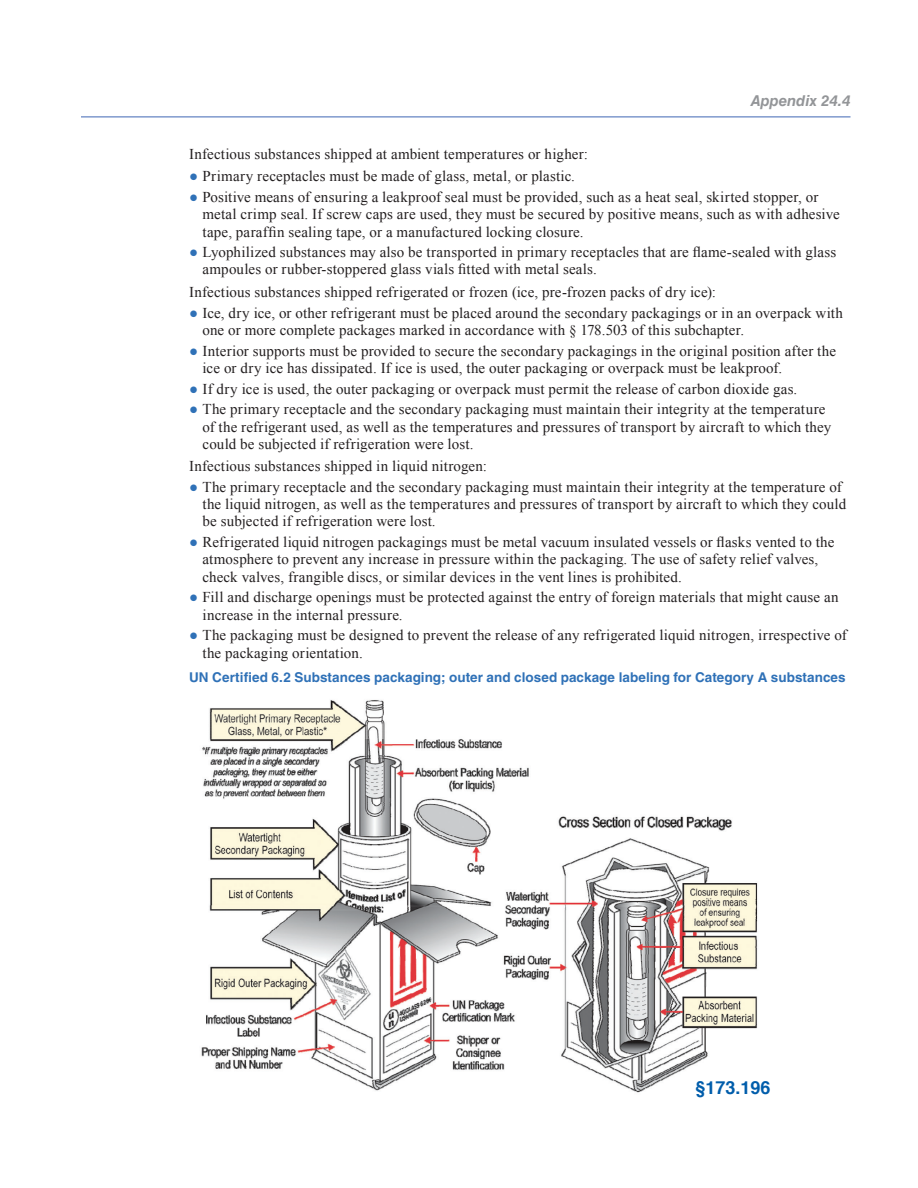
<style>
.page{position:relative;width:918px;height:1188px;background:#fff}
.page>*{position:absolute;margin:0;border:0;box-sizing:border-box;transform-origin:0 0}
.t1{font:700 18px "Helvetica";color:#015dab}
.Text{font:15px/17.2px "Times New Roman";letter-spacing:.01em;color:#231f20}
.t2{font:italic 700 15px "Helvetica LT Std";color:#939598}
.Table-Title{font:700 13.5px "Helvetica LT Std";letter-spacing:.005em;color:#2f71b7}
.s1{color:#2f71b7}
</style>
<div class="page">
<hr style="left:81px;top:116px;width:769px;height:2px;background:#7f99cd">
<img style="left:201px;top:700px;width:557px;height:393px">
<p class="t2" style="left:750px;top:92px;width:102px">Appendix 24.4</p>
<p class="Text" style="left:189px;top:145px;width:401px">Infectious substances shipped at ambient temperatures or higher:</p>
<p class="Text" style="left:189px;top:167px;width:388px"><span class="s1">●</span> Primary receptacles must be made of glass, metal, or plastic.</p>
<p class="Text" style="left:202px;top:188px;width:639px;text-indent:-14px"><span class="s1">●</span> Positive means of ensuring a leakproof seal must be provided, such as a heat seal, skirted stopper, or metal crimp seal. If screw caps are used, they must be secured by positive means, such as with adhesive tape, paraffin sealing tape, or a manufactured locking closure.</p>
<p class="Text" style="left:202px;top:243px;width:635px;text-indent:-14px"><span class="s1">●</span> Lyophilized substances may also be transported in primary receptacles that are flame-sealed with glass ampoules or rubber-stoppered glass vials fitted with metal seals.</p>
<p class="Text" style="left:189px;top:283px;width:528px">Infectious substances shipped refrigerated or frozen (ice, pre-frozen packs of dry ice):</p>
<p class="Text" style="left:202px;top:304px;width:642px;text-indent:-14px"><span class="s1">●</span> Ice, dry ice, or other refrigerant must be placed around the secondary packagings or in an overpack with one or more complete packages marked in accordance with § 178.503 of this subchapter.</p>
<p class="Text" style="left:202px;top:342px;width:635px;text-indent:-14px"><span class="s1">●</span> Interior supports must be provided to secure the secondary packagings in the original position after the ice or dry ice has dissipated. If ice is used, the outer packaging or overpack must be leakproof.</p>
<p class="Text" style="left:189px;top:380px;width:610px"><span class="s1">●</span> If dry ice is used, the outer packaging or overpack must permit the release of carbon dioxide gas.</p>
<p class="Text" style="left:202px;top:400px;width:630px;text-indent:-14px"><span class="s1">●</span> The primary receptacle and the secondary packaging must maintain their integrity at the temperature of the refrigerant used, as well as the temperatures and pressures of transport by aircraft to which they could be subjected if refrigeration were lost.</p>
<p class="Text" style="left:189px;top:457px;width:300px">Infectious substances shipped in liquid nitrogen:</p>
<p class="Text" style="left:202px;top:478px;width:645px;text-indent:-14px"><span class="s1">●</span> The primary receptacle and the secondary packaging must maintain their integrity at the temperature of the liquid nitrogen, as well as the temperatures and pressures of transport by aircraft to which they could be subjected if refrigeration were lost.</p>
<p class="Text" style="left:202px;top:533px;width:633px;text-indent:-14px"><span class="s1">●</span> Refrigerated liquid nitrogen packagings must be metal vacuum insulated vessels or flasks vented to the atmosphere to prevent any increase in pressure within the packaging. The use of safety relief valves, check valves, frangible discs, or similar devices in the vent lines is prohibited.</p>
<p class="Text" style="left:202px;top:588px;width:638px;text-indent:-14px"><span class="s1">●</span> Fill and discharge openings must be protected against the entry of foreign materials that might cause an increase in the internal pressure.</p>
<p class="Text" style="left:202px;top:626px;width:646px;text-indent:-14px"><span class="s1">●</span> The packaging must be designed to prevent the release of any refrigerated liquid nitrogen, irrespective of the packaging orientation.</p>
<p class="Table-Title" style="left:189px;top:669px;width:658px">UN Certified 6.2 Substances packaging; outer and closed package labeling for Category A substances</p>
<p class="t1" style="left:696px;top:1073px;width:77px">§173.196</p>
</div>
